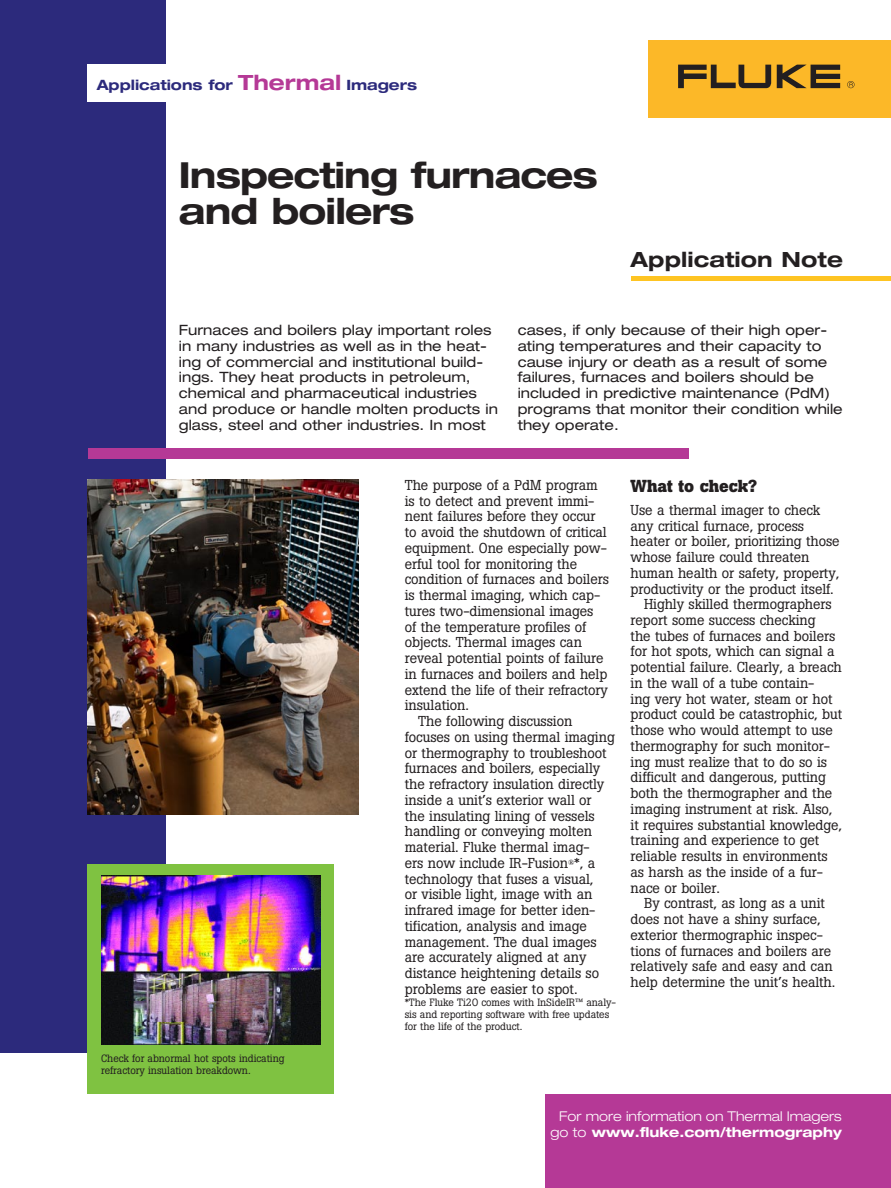
<style>
.page{position:relative;width:891px;height:1188px;background:#fff}
.page>*{position:absolute;margin:0;border:0;box-sizing:border-box;transform-origin:0 0}
.t1{font:700 expanded 36px/36px "Helvetica Neue";letter-spacing:-.025em;color:#231f20}
.t2{font:700 expanded 21px "Helvetica Neue";letter-spacing:.005em;color:#231f20}
.t3{font:700 17.25px "Boton";color:#231f20}
.t4{font:14.25px "Boton";letter-spacing:-.005em;color:#231f20}
.t5{font:expanded 14.25px/15.8px "Helvetica Neue";color:#231f20}
.t6{font:700 expanded 14.25px "Helvetica Neue";color:#2c2a7c}
.t7{font:300 expanded 13.5px/16.2px "Helvetica Neue";color:#fff;text-align:right}
.t8{font:10.5px/12px "Boton";letter-spacing:-.005em;color:#231f20}
.s1{font-size:21px;color:#b53996}
.s2{font-weight:700}
</style>
<div class="page">
<div style="left:0;top:0;width:165px;height:1053px;background:#2c2a7c"></div>
<div style="left:648px;top:40px;width:243px;height:78px;background:#fcb828"></div>
<svg style="left:777px;top:65px;width:63px;height:23px"></svg>
<svg style="left:678px;top:65px;width:93px;height:23px"></svg>
<svg style="left:847px;top:81px;width:8px;height:7px"></svg>
<div style="left:88px;top:448px;width:600px;height:11px;background:#b53996"></div>
<div style="left:545px;top:1094px;width:346px;height:94px;background:#b53996"></div>
<hr style="left:631px;top:277px;width:260px;height:4px;background:#fec422">
<div style="left:88px;top:64px;width:344px;height:37px;background:#fff"></div>
<div style="left:88px;top:864px;width:246px;height:230px;background:#7fc241"></div>
<img style="left:88px;top:479px;width:271px;height:336px">
<img style="left:101px;top:875px;width:220px;height:169px">
<p class="t6" style="left:97px;top:76px;width:322px">Applications for <span class="s1">Thermal</span> Imagers</p>
<h1 class="t1" style="left:179px;top:156px;width:421px">Inspecting furnaces and boilers</h1>
<h2 class="t2" style="left:631px;top:247px;width:214px">Application Note</h2>
<p class="t5" style="left:179px;top:322px;width:321px">Furnaces and boilers play important roles in many industries as well as in the heat&shy;ing of commercial and institutional build&shy;ings. They heat products in petroleum, chemical and pharmaceutical industries and produce or handle molten products in glass, steel and other industries. In most</p>
<p class="t5" style="left:518px;top:322px;width:327px">cases, if only because of their high oper&shy;ating temperatures and their capacity to cause injury or death as a result of some failures, furnaces and boilers should be included in predictive maintenance (PdM) programs that monitor their condition while they operate.</p>
<p class="t8" style="left:101px;top:1052px;width:185px">Check for abnormal hot spots indicating refractory insulation breakdown.</p>
<p class="t4" style="left:405px;top:476px;width:194px">The purpose of a PdM program</p>
<p class="t4" style="left:405px;top:492px;width:191px">is to detect and prevent immi-</p>
<p class="t4" style="left:405px;top:508px;width:192px">nent failures before they occur</p>
<p class="t4" style="left:405px;top:524px;width:203px">to avoid the shutdown of critical</p>
<p class="t4" style="left:405px;top:539px;width:204px">equipment. One especially pow-</p>
<p class="t4" style="left:405px;top:555px;width:174px">erful tool for monitoring the</p>
<p class="t4" style="left:405px;top:571px;width:206px">condition of furnaces and boilers</p>
<p class="t4" style="left:405px;top:587px;width:197px">is thermal imaging, which cap-</p>
<p class="t4" style="left:405px;top:602px;width:190px">tures two-dimensional images</p>
<p class="t4" style="left:405px;top:618px;width:183px">of the temperature profiles of</p>
<p class="t4" style="left:405px;top:634px;width:179px">objects. Thermal images can</p>
<p class="t4" style="left:405px;top:650px;width:200px">reveal potential points of failure</p>
<p class="t4" style="left:405px;top:665px;width:204px">in furnaces and boilers and help</p>
<p class="t4" style="left:405px;top:681px;width:205px">extend the life of their refractory</p>
<p class="t4" style="left:405px;top:697px;width:66px">insulation.</p>
<p class="t4" style="left:418px;top:713px;width:156px">The following discussion</p>
<p class="t4" style="left:405px;top:728px;width:211px">focuses on using thermal imaging</p>
<p class="t4" style="left:405px;top:744px;width:203px">or thermography to troubleshoot</p>
<p class="t4" style="left:405px;top:760px;width:197px">furnaces and boilers, especially</p>
<p class="t4" style="left:405px;top:776px;width:201px">the refractory insulation directly</p>
<p class="t4" style="left:405px;top:791px;width:188px">inside a unit’s exterior wall or</p>
<p class="t4" style="left:405px;top:807px;width:192px">the insulating lining of vessels</p>
<p class="t4" style="left:405px;top:823px;width:189px">handling or conveying molten</p>
<p class="t4" style="left:405px;top:839px;width:186px">material. Fluke thermal imag-</p>
<p class="t4" style="left:405px;top:854px;width:192px">ers now include IR-Fusion<sup>®</sup>*, a</p>
<p class="t4" style="left:405px;top:870px;width:190px">technology that fuses a visual,</p>
<p class="t4" style="left:405px;top:886px;width:189px">or visible light, image with an</p>
<p class="t4" style="left:405px;top:902px;width:192px">infrared image for better iden-</p>
<p class="t4" style="left:405px;top:917px;width:184px">tification, analysis and image</p>
<p class="t4" style="left:405px;top:933px;width:194px">management. The dual images</p>
<p class="t4" style="left:405px;top:949px;width:183px">are accurately aligned at any</p>
<p class="t4" style="left:405px;top:965px;width:196px">distance heightening details so</p>
<p class="t4" style="left:405px;top:980px;width:174px">problems are easier to spot.</p>
<p class="t8" style="left:405px;top:996px;width:213px">*The Fluke Ti20 comes with InSideIR™ analy&shy;sis and reporting software with free updates for the life of the product.</p>
<p class="t3" style="left:631px;top:476px;width:128px">What to check?</p>
<p class="t4" style="left:631px;top:501px;width:191px">Use a thermal imager to check</p>
<p class="t4" style="left:631px;top:517px;width:175px">any critical furnace, process</p>
<p class="t4" style="left:631px;top:533px;width:211px">heater or boiler, prioritizing those</p>
<p class="t4" style="left:631px;top:548px;width:180px">whose failure could threaten</p>
<p class="t4" style="left:631px;top:564px;width:210px">human health or safety, property,</p>
<p class="t4" style="left:631px;top:580px;width:205px">productivity or the product itself.</p>
<p class="t4" style="left:644px;top:596px;width:189px">Highly skilled thermographers</p>
<p class="t4" style="left:631px;top:611px;width:186px">report some success checking</p>
<p class="t4" style="left:631px;top:627px;width:206px">the tubes of furnaces and boilers</p>
<p class="t4" style="left:631px;top:643px;width:205px">for hot spots, which can signal a</p>
<p class="t4" style="left:631px;top:659px;width:213px">potential failure. Clearly, a breach</p>
<p class="t4" style="left:631px;top:674px;width:185px">in the wall of a tube contain-</p>
<p class="t4" style="left:631px;top:690px;width:203px">ing very hot water, steam or hot</p>
<p class="t4" style="left:631px;top:706px;width:213px">product could be catastrophic, but</p>
<p class="t4" style="left:631px;top:722px;width:204px">those who would attempt to use</p>
<p class="t4" style="left:631px;top:737px;width:201px">thermography for such monitor-</p>
<p class="t4" style="left:631px;top:753px;width:198px">ing must realize that to do so is</p>
<p class="t4" style="left:631px;top:769px;width:197px">difficult and dangerous, putting</p>
<p class="t4" style="left:631px;top:785px;width:203px">both the thermographer and the</p>
<p class="t4" style="left:631px;top:800px;width:203px">imaging instrument at risk. Also,</p>
<p class="t4" style="left:631px;top:816px;width:213px">it requires substantial knowledge,</p>
<p class="t4" style="left:631px;top:832px;width:190px">training and experience to get</p>
<p class="t4" style="left:631px;top:848px;width:199px">reliable results in environments</p>
<p class="t4" style="left:631px;top:863px;width:194px">as harsh as the inside of a fur-</p>
<p class="t4" style="left:631px;top:879px;width:91px">nace or boiler.</p>
<p class="t4" style="left:644px;top:895px;width:182px">By contrast, as long as a unit</p>
<p class="t4" style="left:631px;top:911px;width:192px">does not have a shiny surface,</p>
<p class="t4" style="left:631px;top:926px;width:194px">exterior thermographic inspec-</p>
<p class="t4" style="left:631px;top:942px;width:202px">tions of furnaces and boilers are</p>
<p class="t4" style="left:631px;top:958px;width:204px">relatively safe and easy and can</p>
<p class="t4" style="left:631px;top:974px;width:206px">help determine the unit’s health.</p>
<p class="t7" style="left:551px;top:1108px;width:293px">For more information on Thermal Imagers go to <span class="s2">www.fluke.com/thermography</span></p>
</div>
